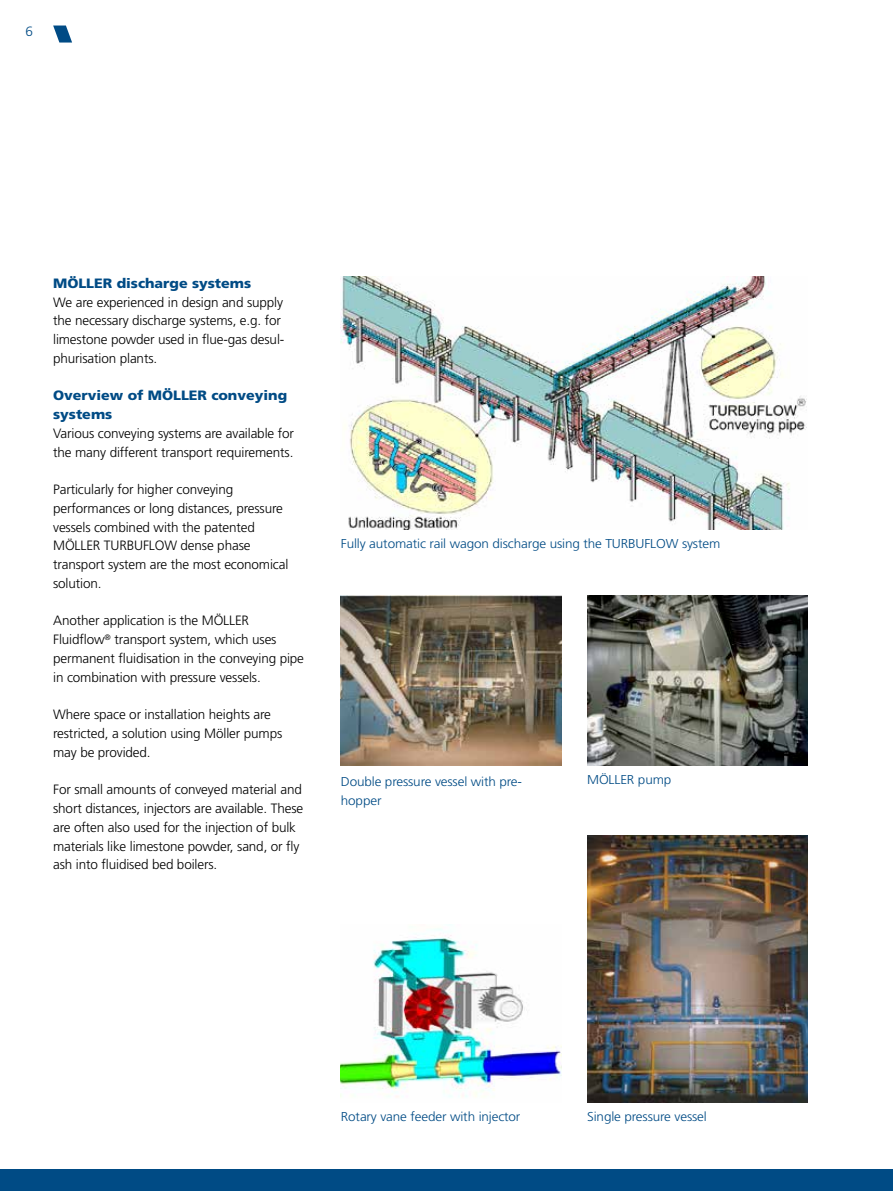
<style>
.page{position:relative;width:893px;height:1191px;background:#fff}
.page>*{position:absolute;margin:0;border:0;box-sizing:border-box;transform-origin:0 0}
.t1{font:300 13.5px/18.8px "Frutiger";letter-spacing:-.01em;color:#000}
.t2{font:900 13.5px/18.8px "Frutiger";color:#004b85;scale:1.05 1}
.t3{font:300 13.5px "Frutiger";color:#004b85}
.t4{font:300 12.9px/18.8px "Frutiger";letter-spacing:-.01em;color:#004b85;scale:1.05 1}
</style>
<div class="page">
<div style="left:0;top:1169px;width:893px;height:22px;background:#004b85"></div>
<svg style="left:53px;top:26px;width:19px;height:17px"></svg>
<img style="left:341px;top:924px;width:221px;height:173px">
<img style="left:341px;top:276px;width:466px;height:253px">
<img style="left:587px;top:595px;width:221px;height:170px">
<img style="left:341px;top:595px;width:221px;height:170px">
<img style="left:587px;top:836px;width:221px;height:266px">
<p class="t3" style="left:26px;top:23px;width:9px">6</p>
<p class="t2" style="left:53px;top:274px;width:190px">MÖLLER discharge systems</p>
<p class="t1" style="left:53px;top:293px;width:233px">We are experienced in design and supply the necessary discharge systems, e.g. for limestone powder used in flue-gas desul&shy;phurisation plants.</p>
<p class="t2" style="left:53px;top:386px;width:224px">Overview of MÖLLER conveying systems</p>
<p class="t1" style="left:53px;top:424px;width:242px">Various conveying systems are available for the many different transport requirements.</p>
<p class="t1" style="left:53px;top:480px;width:237px">Particularly for higher conveying performances or long distances, pressure vessels combined with the patented<br>MÖLLER TURBUFLOW dense phase transport system are the most economical solution.</p>
<p class="t1" style="left:53px;top:611px;width:252px">Another application is the MÖLLER Fluidflow<sup>®</sup> transport system, which uses permanent fluidisation in the conveying pipe in combination with pressure vessels.</p>
<p class="t1" style="left:53px;top:705px;width:231px">Where space or installation heights are restricted, a solution using Möller pumps may be provided.</p>
<p class="t1" style="left:53px;top:780px;width:252px">For small amounts of conveyed material and short distances, injectors are available. These are often also used for the injection of bulk materials like limestone powder, sand, or fly ash into fluidised bed boilers.</p>
<p class="t4" style="left:341px;top:534px;width:363px">Fully automatic rail wagon discharge using the TURBUFLOW system</p>
<p class="t4" style="left:341px;top:772px;width:174px">Double pressure vessel with pre&shy;hopper</p>
<p class="t4" style="left:587px;top:770px;width:82px">MÖLLER pump</p>
<p class="t4" style="left:341px;top:1107px;width:173px">Rotary vane feeder with injector</p>
<p class="t4" style="left:587px;top:1107px;width:115px">Single pressure vessel</p>
</div>
